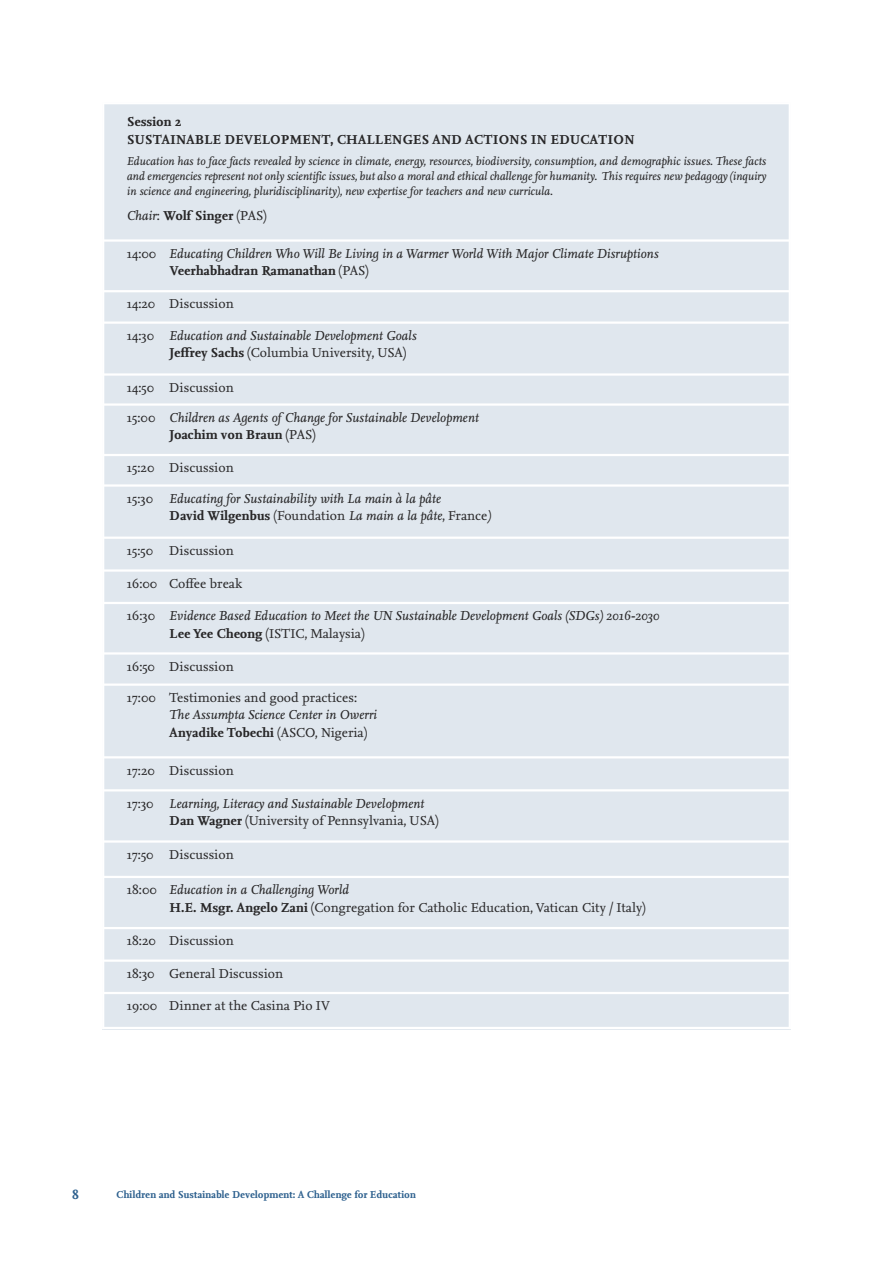
<style>
.page{position:relative;width:893px;height:1263px;background:#fff}
.page>*{position:absolute;margin:0;border:0;box-sizing:border-box;transform-origin:0 0}
.t1{font:italic 13.5px/17.5px "Nexus Serif";color:#272627}
.t2{font:13.5px/17.5px "Nexus Serif";color:#272627}
.t3{font:700 13.5px/17.5px "Nexus Serif";color:#272627}
.t4{font:700 13.5px "Nexus Serif";color:#2d608e}
.t5{font:italic 12px/15px "Nexus Serif";color:#272627;text-align:justify}
.t6{font:700 10.5px "Nexus Serif";color:#2d608e}
.s1{font-weight:400;font-style:italic}
.s2{font-weight:400}
.s3{font-style:normal}
.s4{font-weight:700;font-style:normal}
.s5{font-style:italic}
.s6{font-weight:700}
</style>
<div class="page">
<div style="left:102px;top:102px;width:689px;height:138px;background:#e0e7ee"></div>
<div style="left:102px;top:240px;width:689px;height:51px;background:#e0e7ee"></div>
<div style="left:102px;top:291px;width:689px;height:32px;background:#e0e7ee"></div>
<div style="left:102px;top:323px;width:689px;height:51px;background:#e0e7ee"></div>
<div style="left:102px;top:374px;width:689px;height:31px;background:#e0e7ee"></div>
<div style="left:102px;top:405px;width:689px;height:50px;background:#e0e7ee"></div>
<div style="left:102px;top:455px;width:689px;height:30px;background:#e0e7ee"></div>
<div style="left:102px;top:485px;width:689px;height:53px;background:#e0e7ee"></div>
<div style="left:102px;top:538px;width:689px;height:32px;background:#e0e7ee"></div>
<div style="left:102px;top:570px;width:689px;height:33px;background:#e0e7ee"></div>
<div style="left:102px;top:603px;width:689px;height:50px;background:#e0e7ee"></div>
<div style="left:102px;top:653px;width:689px;height:32px;background:#e0e7ee"></div>
<div style="left:102px;top:685px;width:689px;height:72px;background:#e0e7ee"></div>
<div style="left:102px;top:757px;width:689px;height:33px;background:#e0e7ee"></div>
<div style="left:102px;top:790px;width:689px;height:51px;background:#e0e7ee"></div>
<div style="left:102px;top:841px;width:689px;height:36px;background:#e0e7ee"></div>
<div style="left:102px;top:877px;width:689px;height:51px;background:#e0e7ee"></div>
<div style="left:102px;top:928px;width:689px;height:33px;background:#e0e7ee"></div>
<div style="left:102px;top:961px;width:689px;height:32px;background:#e0e7ee"></div>
<div style="left:102px;top:993px;width:689px;height:36px;background:#e0e7ee"></div>
<hr style="left:102px;top:102px;width:2px;height:927px;background:#fff">
<hr style="left:789px;top:102px;width:2px;height:927px;background:#fff">
<hr style="left:102px;top:102px;width:689px;height:2px;background:#fff">
<hr style="left:102px;top:239px;width:689px;height:3px;background:#fff">
<hr style="left:102px;top:290px;width:689px;height:2px;background:#fff">
<hr style="left:102px;top:321px;width:689px;height:3px;background:#fff">
<hr style="left:102px;top:373px;width:689px;height:3px;background:#fff">
<hr style="left:102px;top:403px;width:689px;height:3px;background:#fff">
<hr style="left:102px;top:454px;width:689px;height:2px;background:#fff">
<hr style="left:102px;top:484px;width:689px;height:3px;background:#fff">
<hr style="left:102px;top:536px;width:689px;height:3px;background:#fff">
<hr style="left:102px;top:569px;width:689px;height:3px;background:#fff">
<hr style="left:102px;top:602px;width:689px;height:2px;background:#fff">
<hr style="left:102px;top:652px;width:689px;height:3px;background:#fff">
<hr style="left:102px;top:683px;width:689px;height:3px;background:#fff">
<hr style="left:102px;top:756px;width:689px;height:2px;background:#fff">
<hr style="left:102px;top:789px;width:689px;height:2px;background:#fff">
<hr style="left:102px;top:840px;width:689px;height:3px;background:#fff">
<hr style="left:102px;top:876px;width:689px;height:2px;background:#fff">
<hr style="left:102px;top:927px;width:689px;height:2px;background:#fff">
<hr style="left:102px;top:959px;width:689px;height:3px;background:#fff">
<hr style="left:102px;top:992px;width:689px;height:2px;background:#fff">
<hr style="left:102px;top:1027px;width:689px;height:2px;background:#fff">
<p class="t3" style="left:127px;top:114px;width:509px">Session 2<br>SUSTAINABLE DEVELOPMENT, CHALLENGES AND ACTIONS IN EDUCATION</p>
<p class="t5" style="left:127px;top:155px;width:641px">Education has to face facts revealed by science in climate, energy, resources, biodiversity, consumption, and demographic issues. These facts and emergencies represent not only scientific issues, but also a moral and ethical challenge for humanity. This requires new pedagogy (inquiry in science and engineering, pluridisciplinarity), new expertise for teachers and new curricula.</p>
<p class="t3" style="left:127px;top:208px;width:141px"><span class="s1">Chair</span><span class="s2">:</span> Wolf Singer <span class="s2">(Pas)</span></p>
<p class="t1" style="left:169px;top:246px;width:491px;text-indent:-43px"><span class="s3">14:00</span> Educating Children Who Will Be Living in a Warmer World With Major Climate Disruptions<br><span class="s4">Veerhabhadran Ramanathan</span> <span class="s3">(Pas)</span></p>
<p class="t2" style="left:127px;top:297px;width:108px">14:20 Discussion</p>
<p class="t1" style="left:169px;top:328px;width:249px;text-indent:-43px"><span class="s3">14:30</span> Education and Sustainable Development Goals<br><span class="s4">Jeffrey Sachs</span> <span class="s3">(columbia University, Usa)</span></p>
<p class="t2" style="left:127px;top:380px;width:108px">14:50 Discussion</p>
<p class="t1" style="left:169px;top:410px;width:311px;text-indent:-43px"><span class="s3">15:00</span> Children as Agents of Change for Sustainable Development<br><span class="s4">Joachim von Braun</span> <span class="s3">(Pas)</span></p>
<p class="t2" style="left:127px;top:460px;width:108px">15:20 Discussion</p>
<p class="t1" style="left:169px;top:491px;width:323px;text-indent:-43px"><span class="s3">15:30</span> Educating for Sustainability with La main à la pâte<br><span class="s4">David Wilgenbus</span> <span class="s3">(Foundation</span> La main a la pâte<span class="s3">, France</span>)</p>
<p class="t2" style="left:127px;top:543px;width:108px">15:50 Discussion</p>
<p class="t2" style="left:127px;top:576px;width:117px">16:00 coffee break</p>
<p class="t1" style="left:169px;top:609px;width:491px;text-indent:-43px"><span class="s3">16:30</span> Evidence Based Education to Meet the UN Sustainable Development Goals (SDGs) 2016-2030<br><span class="s4">Lee Yee Cheong</span> <span class="s3">(isTic, Malaysia)</span></p>
<p class="t2" style="left:127px;top:659px;width:108px">16:50 Discussion</p>
<p class="t2" style="left:127px;top:690px;width:232px">17:00 Testimonies and good practices:</p>
<p class="t1" style="left:169px;top:708px;width:209px">The Assumpta Science Center in Owerri<br><span class="s4">Anyadike Tobechi</span> <span class="s3">(asco, nigeria)</span></p>
<p class="t2" style="left:127px;top:763px;width:108px">17:20 Discussion</p>
<p class="t1" style="left:169px;top:796px;width:271px;text-indent:-43px"><span class="s3">17:30</span> Learning, Literacy and Sustainable Development<br><span class="s4">Dan Wagner</span> <span class="s3">(University of Pennsylvania, Usa)</span></p>
<p class="t2" style="left:127px;top:847px;width:108px">17:50 Discussion</p>
<p class="t2" style="left:169px;top:882px;width:478px;text-indent:-43px">18:00 <span class="s5">Education in a Challenging World<br></span><span class="s6">H.E. Msgr. Angelo Zani</span> (congregation for catholic Education, Vatican city / italy)</p>
<p class="t2" style="left:127px;top:933px;width:108px">18:20 Discussion</p>
<p class="t2" style="left:127px;top:966px;width:158px">18:30 General Discussion</p>
<p class="t2" style="left:127px;top:998px;width:205px">19:00 Dinner at the casina Pio iV</p>
<p class="t4" style="left:72px;top:1189px;width:8px">8</p>
<p class="t6" style="left:116px;top:1190px;width:301px">Children and Sustainable Development: A Challenge for Education</p>
</div>
